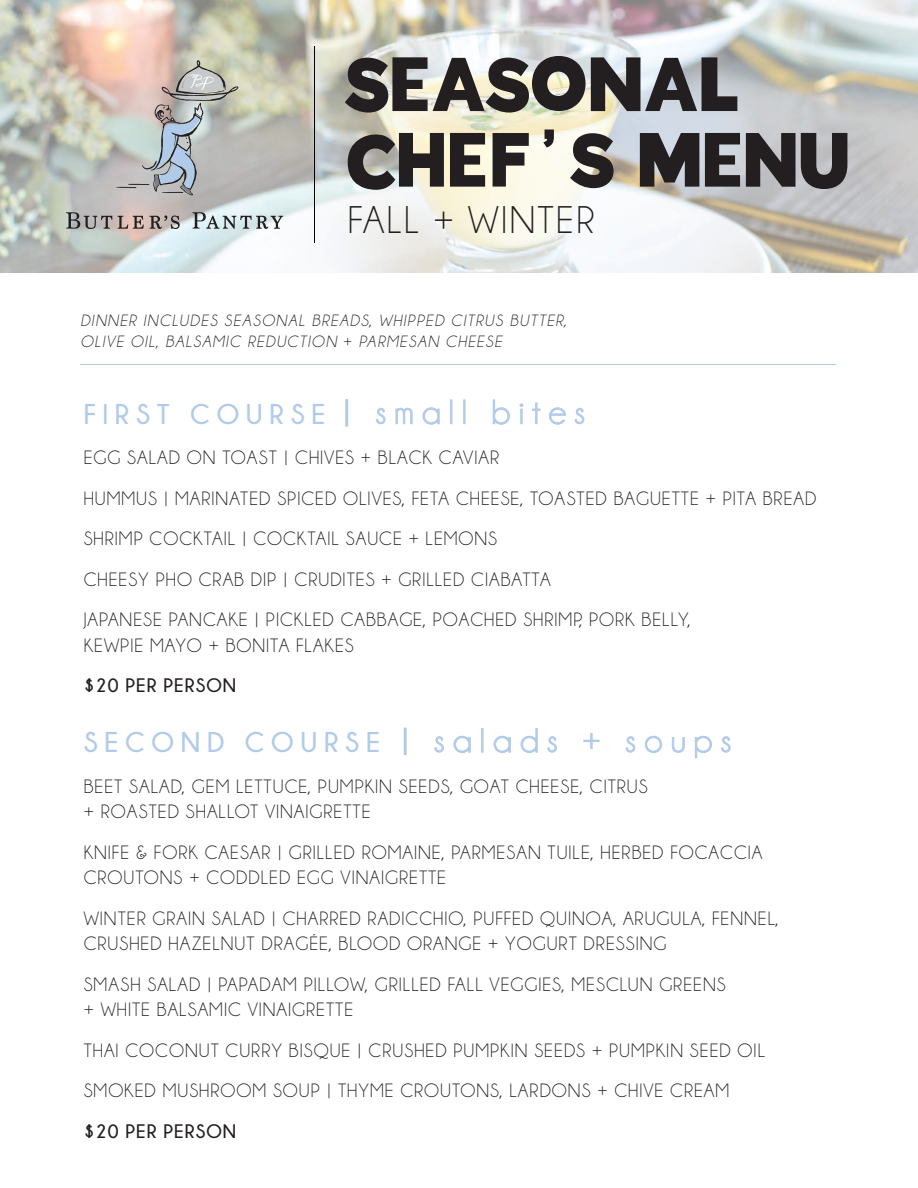
<style>
.page{position:relative;width:918px;height:1188px;background:#fff}
.page>*{position:absolute;margin:0;border:0;box-sizing:border-box;transform-origin:0 0}
.t1{font:63px/75.6px "Indigo";letter-spacing:.06em;color:#231f20}
.t2{font:39px "Champagne&Limousines";letter-spacing:.06em;color:#231f20}
.t3{font:34.5px "Champagne&Limousines";letter-spacing:.235em;color:#b0cbea}
.t4{font:700 28.5px "Champagne&Limousines";letter-spacing:.235em;color:#b0cbea}
.t5{font:19.5px/40.5px "Champagne&Limousines";letter-spacing:.05em;color:#231f20}
.t6{font:700 19.5px "Champagne&Limousines";letter-spacing:.05em;color:#231f20}
.t7{font:italic 16.5px/21px "Champagne&Limousines";letter-spacing:.085em;color:#231f20}
.s1{font-weight:400;font-size:34.5px}
.s2{font-weight:700;font-size:28.5px}
</style>
<div class="page">
<img style="left:0;top:0;width:918px;height:273px">
<div style="left:345px;top:399px;width:3px;height:28px;border:2px solid #b0caea"></div>
<svg style="left:376px;top:408px;width:10px;height:16px"></svg>
<svg style="left:395px;top:407px;width:18px;height:17px"></svg>
<svg style="left:422px;top:407px;width:18px;height:18px"></svg>
<div style="left:450px;top:400px;width:2px;height:24px;border:1px solid #b0caea"></div>
<div style="left:463px;top:400px;width:2px;height:24px;border:1px solid #b0caea"></div>
<svg style="left:493px;top:399px;width:17px;height:26px"></svg>
<svg style="left:519px;top:403px;width:5px;height:21px"></svg>
<svg style="left:532px;top:402px;width:9px;height:22px"></svg>
<svg style="left:549px;top:407px;width:17px;height:18px"></svg>
<svg style="left:574px;top:408px;width:11px;height:16px"></svg>
<div style="left:404px;top:728px;width:3px;height:27px;border:2px solid #b0caea"></div>
<svg style="left:434px;top:736px;width:10px;height:17px"></svg>
<svg style="left:453px;top:736px;width:18px;height:17px"></svg>
<div style="left:481px;top:728px;width:2px;height:25px;border:1px solid #b0caea"></div>
<svg style="left:493px;top:736px;width:18px;height:17px"></svg>
<svg style="left:520px;top:728px;width:18px;height:25px"></svg>
<svg style="left:547px;top:736px;width:10px;height:17px"></svg>
<svg style="left:583px;top:733px;width:17px;height:16px"></svg>
<svg style="left:625px;top:736px;width:11px;height:17px"></svg>
<svg style="left:645px;top:736px;width:17px;height:17px"></svg>
<svg style="left:672px;top:737px;width:13px;height:16px"></svg>
<svg style="left:695px;top:736px;width:17px;height:23px"></svg>
<svg style="left:721px;top:736px;width:10px;height:17px"></svg>
<hr style="left:314px;top:46px;width:1px;height:197px;background:#000">
<svg style="left:116px;top:60px;width:122px;height:135px;background:#bbb8b6"></svg>
<svg style="left:66px;top:212px;width:78px;height:17px"></svg>
<svg style="left:150px;top:215px;width:30px;height:14px"></svg>
<svg style="left:192px;top:212px;width:91px;height:17px;background:#b0bbbc"></svg>
<hr style="left:80px;top:364px;width:756px;height:1px;background:#b0cbea">
<h1 class="t1" style="left:348px;top:49px;width:502px">SEASONAL<br>CHEF’S MENU</h1>
<h2 class="t2" style="left:348px;top:201px;width:248px">FALL + WINTER</h2>
<p class="t7" style="left:80px;top:310px;width:488px">DINNER INCLUDES SEASONAL BREADS, WHIPPED CITRUS BUTTER,<br>OLIVE OIL, BALSAMIC REDUCTION + PARMESAN CHEESE</p>
<h3 class="t4" style="left:84px;top:398px;width:503px">FIRST COURSE <span class="s1">| small bites</span></h3>
<p class="t5" style="left:84px;top:438px;width:734px">EGG SALAD ON TOAST | CHIVES + BLACK CAVIAR<br>HUMMUS | MARINATED SPICED OLIVES, FETA CHEESE, TOASTED BAGUETTE + PITA BREAD SHRIMP COCKTAIL | COCKTAIL SAUCE + LEMONS<br>CHEESY PHO CRAB DIP | CRUDITES + GRILLED CIABATTA<br>JAPANESE PANCAKE | PICKLED CABBAGE, POACHED SHRIMP, PORK BELLY,</p>
<p class="t5" style="left:84px;top:625px;width:272px">KEWPIE MAYO + BONITA FLAKES</p>
<p class="t6" style="left:84px;top:675px;width:154px">$20 PER PERSON</p>
<h3 class="t3" style="left:84px;top:723px;width:649px"><span class="s2">SECOND COURSE</span> | salads + soups</h3>
<p class="t5" style="left:84px;top:774px;width:566px;line-height:25.5px">BEET SALAD, GEM LETTUCE, PUMPKIN SEEDS, GOAT CHEESE, CITRUS + ROASTED SHALLOT VINAIGRETTE</p>
<p class="t5" style="left:84px;top:840px;width:680px;line-height:25.5px">KNIFE &amp; FORK CAESAR | GRILLED ROMAINE, PARMESAN TUILE, HERBED FOCACCIA<br>CROUTONS + CODDLED EGG VINAIGRETTE</p>
<p class="t5" style="left:84px;top:906px;width:696px;line-height:25.5px">WINTER GRAIN SALAD | CHARRED RADICCHIO, PUFFED QUINOA, ARUGULA, FENNEL,<br>CRUSHED HAZELNUT DRAGÉE, BLOOD ORANGE + YOGURT DRESSING</p>
<p class="t5" style="left:84px;top:972px;width:644px;line-height:25.5px">SMASH SALAD | PAPADAM PILLOW, GRILLED FALL VEGGIES, MESCLUN GREENS + WHITE BALSAMIC VINAIGRETTE</p>
<p class="t5" style="left:84px;top:1030px;width:683px">THAI COCONUT CURRY BISQUE | CRUSHED PUMPKIN SEEDS + PUMPKIN SEED OIL<br>SMOKED MUSHROOM SOUP | THYME CROUTONS, LARDONS + CHIVE CREAM</p>
<p class="t6" style="left:84px;top:1120px;width:154px">$20 PER PERSON</p>
</div>
